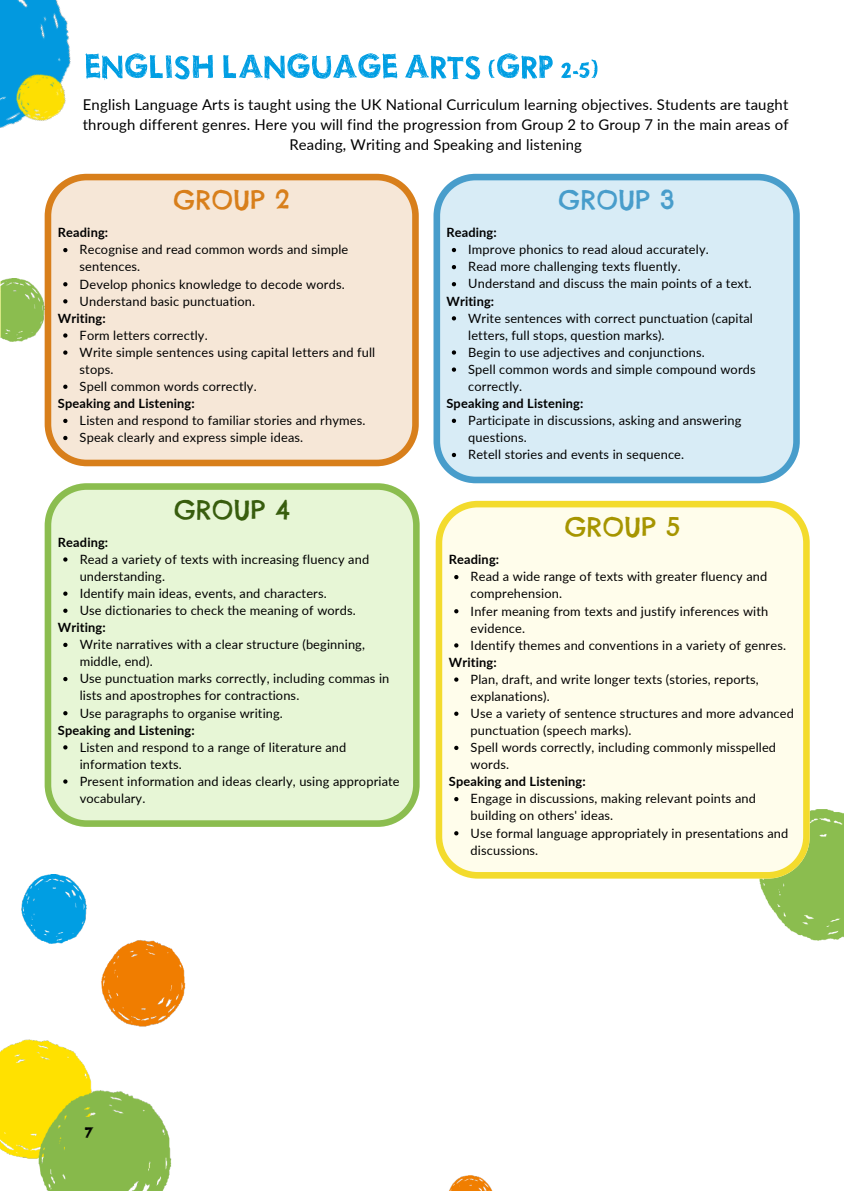
<style>
.page{position:relative;width:844px;height:1191px;background:#fff}
.page>*{position:absolute;margin:0;border:0;box-sizing:border-box;transform-origin:0 0}
.t1{font:52.5px "THURSTON";color:#009ee3}
.t2{font:38.5px "THURSTON";color:#000}
.t3{font:25.72px "Chelsea Market";color:#d87f1b}
.t4{font:25.72px "Chelsea Market";color:#489dcb}
.t5{font:25.72px "Chelsea Market";color:#385d0e}
.t6{font:25.72px "Chelsea Market";color:#a69500}
.t7{font:14.88px/19.8px "Lato";letter-spacing:.01em;color:#000;text-align:center}
.t8{font:12.78px/17.2px "Lato";letter-spacing:.01em;color:#000}
.t9{font:700 12.78px "Lato";letter-spacing:.01em;color:#000}
</style>
<div class="page">
<svg style="left:45px;top:174px;width:374px;height:292px;background:#f3e0ca"></svg>
<svg style="left:63px;top:248px;width:4px;height:4px"></svg>
<svg style="left:63px;top:282px;width:4px;height:4px"></svg>
<svg style="left:63px;top:299px;width:4px;height:4px"></svg>
<svg style="left:63px;top:333px;width:4px;height:4px"></svg>
<svg style="left:63px;top:350px;width:4px;height:5px"></svg>
<svg style="left:63px;top:384px;width:4px;height:5px"></svg>
<svg style="left:63px;top:419px;width:4px;height:4px"></svg>
<svg style="left:63px;top:436px;width:4px;height:4px"></svg>
<svg style="left:434px;top:174px;width:366px;height:309px;background:#cee6f3"></svg>
<svg style="left:452px;top:248px;width:4px;height:4px"></svg>
<svg style="left:452px;top:265px;width:4px;height:4px"></svg>
<svg style="left:452px;top:282px;width:4px;height:4px"></svg>
<svg style="left:452px;top:316px;width:4px;height:4px"></svg>
<svg style="left:452px;top:350px;width:4px;height:4px"></svg>
<svg style="left:452px;top:367px;width:4px;height:5px"></svg>
<svg style="left:452px;top:419px;width:4px;height:4px"></svg>
<svg style="left:452px;top:453px;width:4px;height:4px"></svg>
<svg style="left:45px;top:483px;width:375px;height:343px;background:#e1f2cd"></svg>
<svg style="left:63px;top:557px;width:5px;height:4px"></svg>
<svg style="left:63px;top:591px;width:5px;height:5px"></svg>
<svg style="left:63px;top:608px;width:5px;height:5px"></svg>
<svg style="left:63px;top:642px;width:5px;height:5px"></svg>
<svg style="left:63px;top:677px;width:5px;height:4px"></svg>
<svg style="left:63px;top:711px;width:5px;height:4px"></svg>
<svg style="left:63px;top:745px;width:5px;height:4px"></svg>
<svg style="left:63px;top:779px;width:5px;height:4px"></svg>
<img style="left:0;top:0;width:117px;height:182px">
<img style="left:759px;top:809px;width:85px;height:131px">
<svg style="left:436px;top:501px;width:374px;height:377px;background:#fdfade"></svg>
<svg style="left:454px;top:575px;width:4px;height:4px"></svg>
<svg style="left:454px;top:609px;width:4px;height:4px"></svg>
<svg style="left:454px;top:643px;width:4px;height:4px"></svg>
<svg style="left:454px;top:677px;width:4px;height:4px"></svg>
<svg style="left:454px;top:711px;width:4px;height:5px"></svg>
<svg style="left:454px;top:745px;width:4px;height:5px"></svg>
<svg style="left:454px;top:797px;width:4px;height:4px"></svg>
<svg style="left:454px;top:831px;width:4px;height:4px"></svg>
<img style="left:0;top:940px;width:186px;height:250px">
<img style="left:0;top:279px;width:45px;height:63px">
<img style="left:21px;top:874px;width:66px;height:69px">
<img style="left:449px;top:1175px;width:43px;height:15px">
<h1 class="t1" style="left:84px;top:40px;width:515px">ENGLISH LANGUAGE ARTS (GRP 2-5)</h1>
<p class="t7" style="left:83px;top:95px;width:707px">English Language Arts is taught using the UK National Curriculum learning objectives. Students are taught through different genres. Here you will find the progression from Group 2 to Group 7 in the main areas of<br>Reading, Writing and Speaking and listening</p>
<h3 class="t3" style="left:174px;top:183px;width:118px">GROUP 2</h3>
<h2 class="t9" style="left:58px;top:225px;width:52px">Reading:</h2>
<h4 class="t8" style="left:80px;top:241px;width:270px">Recognise and read common words and simple sentences.</h4>
<p class="t8" style="left:80px;top:275px;width:267px">Develop phonics knowledge to decode words.</p>
<p class="t8" style="left:80px;top:292px;width:177px">Understand basic punctuation.</p>
<p class="t9" style="left:58px;top:310px;width:49px">Writing:</p>
<h4 class="t8" style="left:80px;top:326px;width:130px">Form letters correctly.</h4>
<p class="t8" style="left:80px;top:343px;width:297px">Write simple sentences using capital letters and full stops.</p>
<p class="t8" style="left:80px;top:377px;width:179px">Spell common words correctly.</p>
<p class="t9" style="left:58px;top:395px;width:138px">Speaking and Listening:</p>
<h4 class="t8" style="left:80px;top:411px;width:287px">Listen and respond to familiar stories and rhymes.</h4>
<p class="t8" style="left:80px;top:429px;width:225px">Speak clearly and express simple ideas.</p>
<p class="t5" style="left:174px;top:493px;width:118px">GROUP 4</p>
<p class="t9" style="left:58px;top:534px;width:52px">Reading:</p>
<h2 class="t8" style="left:80px;top:550px;width:291px">Read a variety of texts with increasing fluency and understanding.</h2>
<h4 class="t8" style="left:80px;top:584px;width:249px">Identify main ideas, events, and characters.</h4>
<p class="t8" style="left:80px;top:601px;width:278px">Use dictionaries to check the meaning of words.</p>
<p class="t9" style="left:58px;top:619px;width:49px">Writing:</p>
<p class="t8" style="left:80px;top:635px;width:287px">Write narratives with a clear structure (beginning, middle, end).</p>
<h4 class="t8" style="left:80px;top:669px;width:311px">Use punctuation marks correctly, including commas in lists and apostrophes for contractions.</h4>
<p class="t8" style="left:80px;top:704px;width:205px">Use paragraphs to organise writing.</p>
<p class="t9" style="left:58px;top:722px;width:138px">Speaking and Listening:</p>
<p class="t8" style="left:80px;top:738px;width:268px">Listen and respond to a range of literature and information texts.</p>
<h4 class="t8" style="left:80px;top:772px;width:322px">Present information and ideas clearly, using appropriate vocabulary.</h4>
<p class="t4" style="left:559px;top:183px;width:118px">GROUP 3</p>
<h2 class="t9" style="left:446px;top:225px;width:52px">Reading:</h2>
<h4 class="t8" style="left:468px;top:241px;width:242px">Improve phonics to read aloud accurately.</h4>
<p class="t8" style="left:468px;top:258px;width:214px">Read more challenging texts fluently.</p>
<p class="t8" style="left:468px;top:275px;width:285px">Understand and discuss the main points of a text.</p>
<p class="t9" style="left:446px;top:293px;width:49px">Writing:</p>
<h4 class="t8" style="left:468px;top:309px;width:286px">Write sentences with correct punctuation (capital letters, full stops, question marks).</h4>
<p class="t8" style="left:468px;top:343px;width:238px">Begin to use adjectives and conjunctions.</p>
<p class="t8" style="left:468px;top:360px;width:289px">Spell common words and simple compound words correctly.</p>
<p class="t9" style="left:446px;top:395px;width:138px">Speaking and Listening:</p>
<h4 class="t8" style="left:468px;top:411px;width:275px">Participate in discussions, asking and answering questions.</h4>
<p class="t8" style="left:468px;top:446px;width:217px">Retell stories and events in sequence.</p>
<p class="t6" style="left:565px;top:510px;width:117px">GROUP 5</p>
<p class="t9" style="left:449px;top:551px;width:52px">Reading:</p>
<p class="t8" style="left:471px;top:568px;width:298px">Read a wide range of texts with greater fluency and comprehension.</p>
<h2 class="t8" style="left:471px;top:602px;width:299px">Infer meaning from texts and justify inferences with evidence.</h2>
<h4 class="t8" style="left:471px;top:636px;width:317px">Identify themes and conventions in a variety of genres.</h4>
<p class="t9" style="left:449px;top:654px;width:49px">Writing:</p>
<p class="t8" style="left:471px;top:670px;width:290px">Plan, draft, and write longer texts (stories, reports, explanations).</p>
<p class="t8" style="left:471px;top:704px;width:325px">Use a variety of sentence structures and more advanced punctuation (speech marks).</p>
<h4 class="t8" style="left:471px;top:738px;width:307px">Spell words correctly, including commonly misspelled words.</h4>
<p class="t9" style="left:449px;top:773px;width:138px">Speaking and Listening:</p>
<p class="t8" style="left:471px;top:790px;width:287px">Engage in discussions, making relevant points and building on others' ideas.</p>
<p class="t8" style="left:471px;top:824px;width:319px">Use formal language appropriately in presentations and discussions.</p>
<p class="t2" style="left:84px;top:1109px;width:11px">7</p>
</div>
